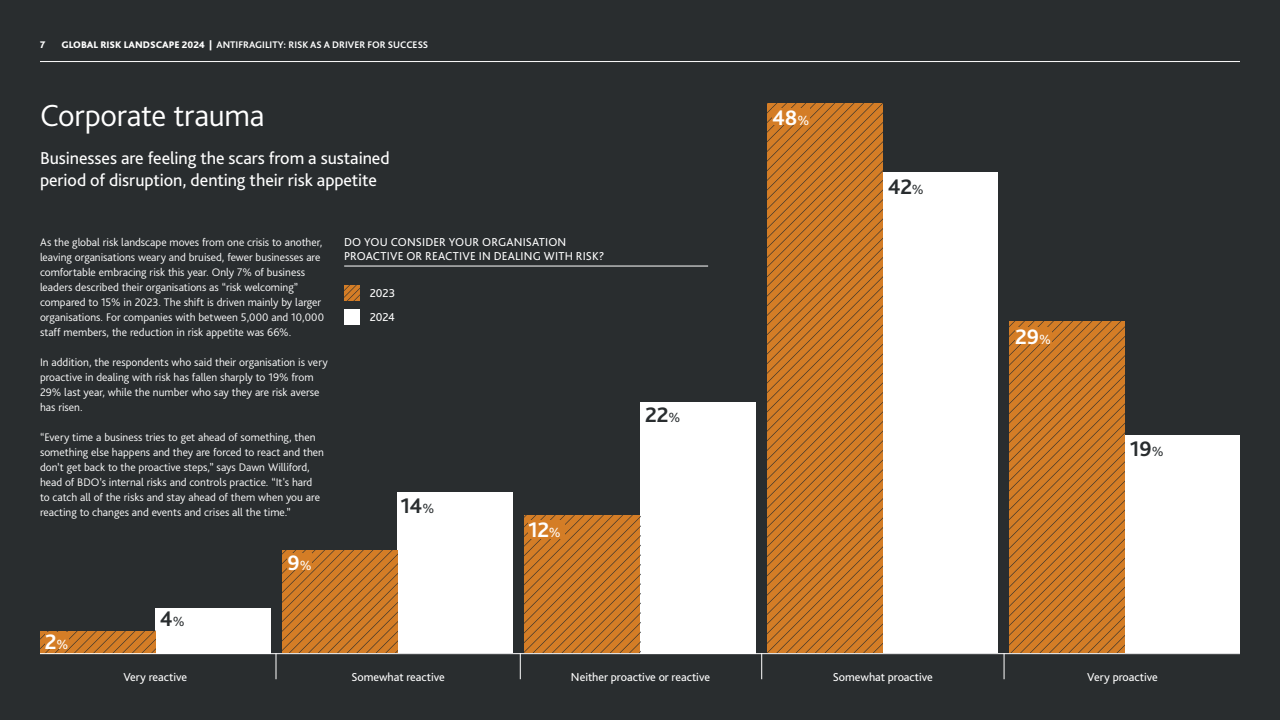
<style>
.page{position:relative;width:1280px;height:720px;background:#292d2f}
.page>*{position:absolute;margin:0;border:0;box-sizing:border-box;transform-origin:0 0}
.t1{font:300 32px "Bliss Pro";letter-spacing:-.01em;color:#fff}
.t2{font:700 22px "Bliss Pro";letter-spacing:-.01em;color:#292d2f}
.t3{font:700 22px "Bliss Pro";color:#fff}
.t4{font:18px/21.6px "Bliss Pro";letter-spacing:-.005em;color:#fff}
.t5{font:12px/14px "Bliss Pro";color:#fff}
.t6{font:300 11.5px/15px "Bliss Pro";color:#fff}
.t7{font:700 10px "Bliss Pro";color:#fff}
.t8{font:800 10px "Bliss Pro";color:#fff}
.s1{font-weight:800}
.s2{font-weight:400;font-size:14px}
</style>
<div class="page">
<hr style="left:40px;top:61px;width:1200px;height:1px;background:#fff">
<div style="left:155px;top:608px;width:116px;height:46px;background:#fff"></div>
<hr style="left:344px;top:266px;width:364px;height:1px;background:#fff">
<div style="left:398px;top:493px;width:115px;height:160px;background:#fff"></div>
<div style="left:640px;top:402px;width:115px;height:252px;background:#fff"></div>
<div style="left:882px;top:173px;width:116px;height:480px;background:#fff"></div>
<svg style="left:767px;top:104px;width:9px;height:549px"></svg>
<svg style="left:776px;top:104px;width:10px;height:549px"></svg>
<svg style="left:786px;top:104px;width:9px;height:549px"></svg>
<svg style="left:795px;top:104px;width:10px;height:549px"></svg>
<svg style="left:805px;top:104px;width:9px;height:549px"></svg>
<svg style="left:814px;top:104px;width:10px;height:549px"></svg>
<svg style="left:824px;top:104px;width:59px;height:549px"></svg>
<div style="left:1125px;top:436px;width:115px;height:217px;background:#fff"></div>
<div style="left:772px;top:108px;width:37px;height:17px;background:#d47d26"></div>
<svg style="left:40px;top:631px;width:115px;height:22px"></svg>
<div style="left:45px;top:632px;width:23px;height:17px;background:#d47d26"></div>
<hr style="left:40px;top:653px;width:1200px;height:1px;background:#fff">
<svg style="left:276px;top:550px;width:122px;height:129px"></svg>
<svg style="left:520px;top:516px;width:120px;height:163px"></svg>
<svg style="left:761px;top:653px;width:1px;height:26px"></svg>
<svg style="left:1004px;top:321px;width:121px;height:358px"></svg>
<svg style="left:344px;top:285px;width:16px;height:16px"></svg>
<div style="left:344px;top:309px;width:16px;height:16px;background:#fff"></div>
<p class="t8" style="left:40px;top:38px;width:7px">7</p>
<p class="t7" style="left:62px;top:38px;width:368px"><span class="s1">GLOBAL RISK LANDSCAPE 2024 |</span> ANTIFRAGILITY: RISK AS A DRIVER FOR SUCCESS</p>
<h1 class="t1" style="left:40px;top:96px;width:226px">Corporate trauma</h1>
<h3 class="t4" style="left:40px;top:147px;width:351px">Businesses are feeling the scars from a sustained period of disruption, denting their risk appetite</h3>
<p class="t6" style="left:40px;top:234px;width:286px">As the global risk landscape moves from one crisis to another, leaving organisations weary and bruised, fewer businesses are comfortable embracing risk this year. Only 7% of business leaders described their organisations as “risk welcoming” compared to 15% in 2023. The shift is driven mainly by larger organisations. For companies with between 5,000 and 10,000 staff members, the reduction in risk appetite was 66%.</p>
<p class="t6" style="left:40px;top:354px;width:289px">In addition, the respondents who said their organisation is very proactive in dealing with risk has fallen sharply to 19% from 29% last year, while the number who say they are risk averse has risen.</p>
<p class="t6" style="left:40px;top:429px;width:286px">“Every time a business tries to get ahead of something, then something else happens and they are forced to react and then don’t get back to the proactive steps,” says Dawn Williford, head of BDO’s internal risks and controls practice. “It's hard to catch all of the risks and stay ahead of them when you are reacting to changes and events and crises all the time.”</p>
<h2 class="t3" style="left:45px;top:628px;width:25px">2<span class="s2">%</span></h2>
<h2 class="t2" style="left:160px;top:605px;width:26px">4<span class="s2">%</span></h2>
<h2 class="t3" style="left:288px;top:549px;width:26px">9<span class="s2">%</span></h2>
<p class="t5" style="left:344px;top:235px;width:262px">DO YOU CONSIDER YOUR ORGANISATION<br>PROACTIVE OR REACTIVE IN DEALING WITH RISK?</p>
<p class="t5" style="left:370px;top:286px;width:27px">2023</p>
<p class="t5" style="left:370px;top:310px;width:27px">2024</p>
<h2 class="t2" style="left:400px;top:492px;width:35px">14<span class="s2">%</span></h2>
<h2 class="t3" style="left:528px;top:516px;width:34px">12<span class="s2">%</span></h2>
<h2 class="t2" style="left:645px;top:401px;width:37px">22<span class="s2">%</span></h2>
<h2 class="t3" style="left:772px;top:104px;width:39px">48<span class="s2">%</span></h2>
<h2 class="t2" style="left:888px;top:173px;width:38px">42<span class="s2">%</span></h2>
<h2 class="t3" style="left:1015px;top:323px;width:38px">29<span class="s2">%</span></h2>
<h2 class="t2" style="left:1130px;top:435px;width:35px">19<span class="s2">%</span></h2>
<p class="t5" style="left:123px;top:670px;width:65px">Very reactive</p>
<p class="t5" style="left:352px;top:670px;width:95px">Somewhat reactive</p>
<p class="t5" style="left:571px;top:670px;width:141px">Neither proactive or reactive</p>
<p class="t5" style="left:833px;top:670px;width:101px">Somewhat proactive</p>
<p class="t5" style="left:1087px;top:670px;width:72px">Very proactive</p>
</div>
